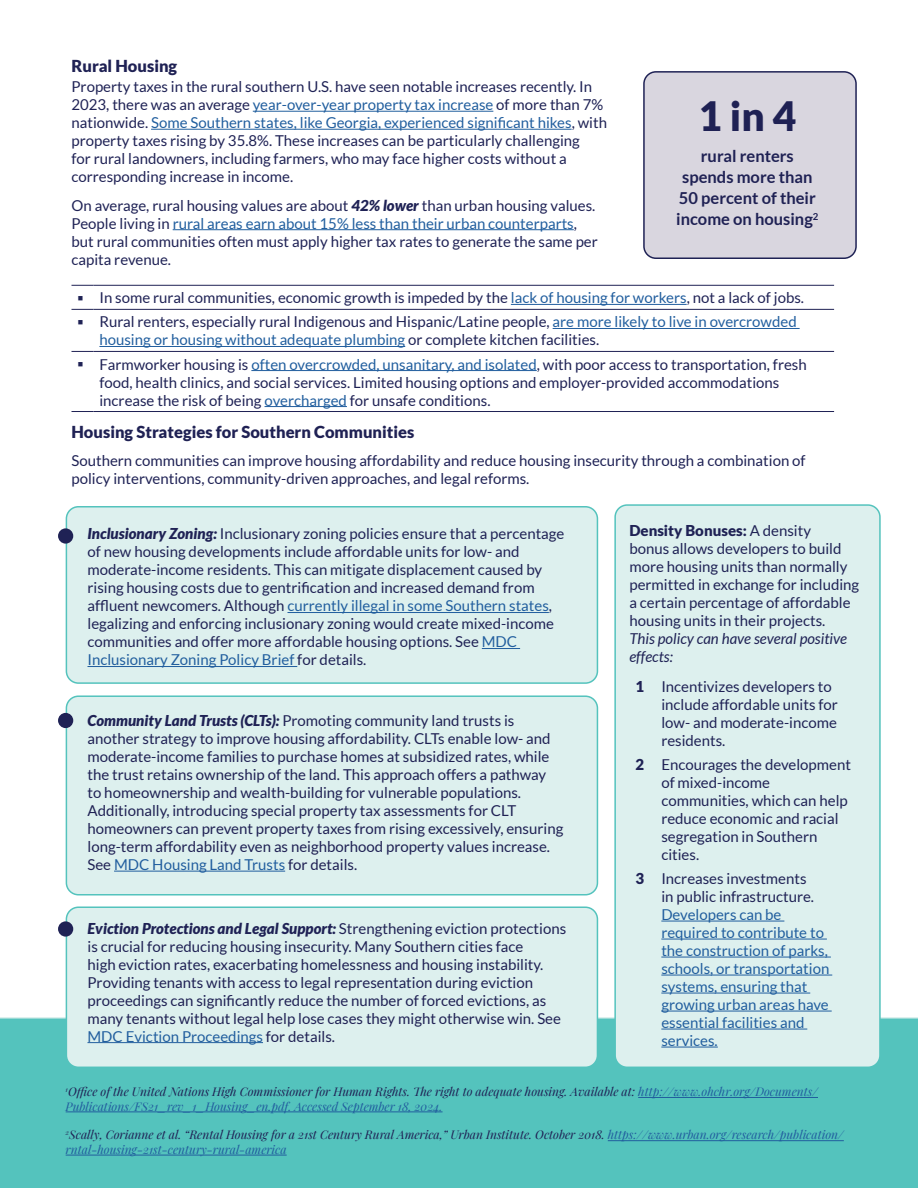
<style>
.page{position:relative;width:918px;height:1188px;background:#fff}
.page>*{position:absolute;margin:0;border:0;box-sizing:border-box;transform-origin:0 0}
.t1{font:900 40.5px "Lato";color:#1f2154}
.t2{font:700 16.5px/21px "Lato";color:#1f2154;text-align:center}
.t3{font:900 16.5px "Lato";color:#1f2154}
.t4{font:15px/18px "Lato";color:#1f2255}
.t5{font:15px/18px "Lato";color:#1f2154}
.t6{font:15px/18px "Lato";color:#215e9e}
.t7{font:italic 15px/18px "Lato";color:#1f2255}
.t8{font:italic 12px/14.4px "Playfair Display";color:#215e9e}
.t9{font:italic 12px/14.4px "Playfair Display";color:#1f2255}
.s1{color:#215e9e}
.s2{font-weight:900;font-style:italic}
.s3{font-family:"Minion Pro"}
.s4{font-weight:900;font-style:italic;color:#1f2255}
.s5{font-weight:900}
.s6{color:#1f2255}
</style>
<div class="page">
<div style="left:0;top:1017px;width:918px;height:171px;background:#54c3bd"></div>
<div style="left:615px;top:505px;width:265px;height:562px;background:#ddf0ee;border-radius:12px"></div>
<div style="left:614px;top:504px;width:267px;height:564px;border:2px solid #54c3bd;border-radius:12px"></div>
<div style="left:644px;top:72px;width:212px;height:186px;background:#d9d6df;border-radius:12px"></div>
<div style="left:643px;top:71px;width:214px;height:188px;border:2px solid #1f2255;border-radius:12px"></div>
<div style="left:66px;top:507px;width:531px;height:176px;background:#ddf0ee;border-radius:12px"></div>
<div style="left:66px;top:506px;width:532px;height:178px;border:2px solid #54c3bd;border-radius:12px"></div>
<div style="left:66px;top:696px;width:531px;height:199px;background:#ddf0ee;border-radius:12px"></div>
<div style="left:66px;top:695px;width:532px;height:201px;border:2px solid #54c3bd;border-radius:12px"></div>
<div style="left:66px;top:907px;width:531px;height:160px;background:#ddf0ee;border-radius:12px"></div>
<div style="left:66px;top:906px;width:532px;height:162px;border:2px solid #54c3bd;border-radius:12px"></div>
<hr style="left:253px;top:111px;width:240px;height:1px;background:#215e9e">
<hr style="left:151px;top:129px;width:421px;height:1px;background:#215e9e">
<hr style="left:173px;top:229px;width:401px;height:1px;background:#215e9e">
<hr style="left:638px;top:1097px;width:180px;height:1px;background:#215e9e">
<hr style="left:66px;top:1112px;width:377px;height:1px;background:#215e9e">
<hr style="left:608px;top:1140px;width:236px;height:1px;background:#215e9e">
<hr style="left:66px;top:1155px;width:221px;height:1px;background:#215e9e">
<svg style="left:72px;top:285px;width:21px;height:1px"></svg>
<hr style="left:93px;top:285px;width:741px;height:1px;background:#1f2154">
<svg style="left:72px;top:309px;width:21px;height:1px"></svg>
<hr style="left:93px;top:309px;width:741px;height:1px;background:#1f2154">
<svg style="left:72px;top:351px;width:21px;height:1px"></svg>
<hr style="left:93px;top:351px;width:741px;height:1px;background:#1f2154">
<svg style="left:72px;top:411px;width:21px;height:1px"></svg>
<hr style="left:93px;top:411px;width:741px;height:1px;background:#1f2154">
<hr style="left:511px;top:304px;width:176px;height:1px;background:#215e9e">
<hr style="left:553px;top:328px;width:247px;height:1px;background:#215e9e">
<hr style="left:99px;top:346px;width:306px;height:1px;background:#215e9e">
<hr style="left:251px;top:370px;width:286px;height:1px;background:#215e9e">
<hr style="left:265px;top:406px;width:82px;height:1px;background:#215e9e">
<hr style="left:287px;top:612px;width:262px;height:1px;background:#215e9e">
<hr style="left:482px;top:648px;width:38px;height:1px;background:#215e9e">
<hr style="left:87px;top:666px;width:210px;height:1px;background:#215e9e">
<hr style="left:114px;top:871px;width:171px;height:1px;background:#215e9e">
<hr style="left:87px;top:1042px;width:176px;height:1px;background:#215e9e">
<hr style="left:661px;top:921px;width:123px;height:1px;background:#215e9e">
<hr style="left:661px;top:939px;width:166px;height:1px;background:#215e9e">
<hr style="left:661px;top:957px;width:170px;height:1px;background:#215e9e">
<hr style="left:661px;top:975px;width:171px;height:1px;background:#215e9e">
<hr style="left:661px;top:993px;width:149px;height:1px;background:#215e9e">
<hr style="left:661px;top:1011px;width:171px;height:1px;background:#215e9e">
<hr style="left:661px;top:1029px;width:146px;height:1px;background:#215e9e">
<hr style="left:661px;top:1047px;width:57px;height:1px;background:#215e9e">
<div style="left:58px;top:528px;width:15px;height:16px;background:#1f2255;border-radius:50%"></div>
<div style="left:58px;top:713px;width:15px;height:15px;background:#1f2255;border-radius:50%"></div>
<div style="left:58px;top:921px;width:15px;height:16px;background:#1f2255;border-radius:50%"></div>
<p class="t3" style="left:72px;top:57px;width:107px">Rural Housing</p>
<p class="t4" style="left:72px;top:78px;width:537px">Property taxes in the rural southern U.S. have seen notable increases recently. In 2023, there was an average <span class="s1">year-over-year property tax increase</span> of more than 7% nationwide. <span class="s1">Some Southern states, like Georgia, experienced significant hikes</span>, with property taxes rising by 35.8%. These increases can be particularly challenging<br>for rural landowners, including farmers, who may face higher costs without a corresponding increase in income.</p>
<p class="t4" style="left:72px;top:196px;width:528px">On average, rural housing values are about <span class="s2">42% lower</span> than urban housing values.<br>People living in <span class="s1">rural areas earn about 15% less than their urban counterparts</span>, but rural communities often must apply higher tax rates to generate the same per capita revenue.</p>
<h1 class="t1" style="left:699px;top:93px;width:99px">1 in 4</h1>
<p class="t2" style="left:676px;top:145px;width:144px">rural renters spends more than<br>50 percent of their income on housing<sup>2</sup></p>
<p class="t4" style="left:78px;top:289px;width:728px"><span class="s3">■</span> In some rural communities, economic growth is impeded by the <span class="s1">lack of housing for workers</span>, not a lack of jobs.</p>
<p class="t4" style="left:99px;top:313px;width:699px;text-indent:-22px"><span class="s3">■</span> Rural renters, especially rural Indigenous and Hispanic/Latine people, <span class="s1">are more likely to live in overcrowded housing or housing without adequate plumbing</span> or complete kitchen facilities.</p>
<p class="t4" style="left:99px;top:355px;width:709px;text-indent:-22px"><span class="s3">■</span> Farmworker housing is <span class="s1">often overcrowded, unsanitary, and isolated</span>, with poor access to transportation, fresh food, health clinics, and social services. Limited housing options and employer-provided accommodations increase the risk of being <span class="s1">overcharged</span> for unsafe conditions.</p>
<p class="t3" style="left:72px;top:423px;width:344px">Housing Strategies for Southern Communities</p>
<p class="t4" style="left:72px;top:452px;width:736px">Southern communities can improve housing affordability and reduce housing insecurity through a combination of policy interventions, community-driven approaches, and legal reforms.</p>
<p class="t4" style="left:87px;top:525px;width:478px"><span class="s2">Inclusionary Zoning:</span> Inclusionary zoning policies ensure that a percentage of new housing developments include affordable units for low- and moderate-income residents. This can mitigate displacement caused by rising housing costs due to gentrification and increased demand from affluent newcomers. Although <span class="s1">currently illegal in some Southern states</span>, legalizing and enforcing inclusionary zoning would create mixed-income communities and offer more affordable housing options. See <span class="s1">MDC Inclusionary Zoning Policy Brief</span> for details.</p>
<p class="t5" style="left:87px;top:712px;width:477px"><span class="s4">Community Land Trusts (CLTs):</span> Promoting community land trusts is another strategy to improve housing affordability. CLTs enable low- and moderate-income families to purchase homes at subsidized rates, while the trust retains ownership of the land. This approach offers a pathway to homeownership and wealth-building for vulnerable populations.<br>Additionally, introducing special property tax assessments for CLT homeowners can prevent property taxes from rising excessively, ensuring long-term affordability even as neighborhood property values increase.<br>See <span class="s1">MDC Housing Land Trusts</span> for details.</p>
<p class="t5" style="left:87px;top:919px;width:480px"><span class="s4">Eviction Protections and Legal Support:</span> Strengthening eviction protections is crucial for reducing housing insecurity. Many Southern cities face<br>high eviction rates, exacerbating homelessness and housing instability.<br>Providing tenants with access to legal representation during eviction proceedings can significantly reduce the number of forced evictions, as many tenants without legal help lose cases they might otherwise win. See <span class="s1">MDC Eviction Proceedings</span> for details.</p>
<p class="t4" style="left:629px;top:521px;width:231px"><span class="s5">Density Bonuses:</span> A density<br>bonus allows developers to build more housing units than normally permitted in exchange for including a certain percentage of affordable housing units in their projects.</p>
<p class="t7" style="left:629px;top:630px;width:219px">This policy can have several positive effects:</p>
<p class="t4" style="left:661px;top:677px;width:178px;text-indent:-26px"><span class="s5">1</span> Incentivizes developers to include affordable units for low- and moderate-income residents.</p>
<p class="t4" style="left:661px;top:755px;width:191px;text-indent:-26px"><span class="s5">2</span> Encourages the development of mixed-income communities, which can help reduce economic and racial segregation in Southern cities.</p>
<p class="t4" style="left:661px;top:869px;width:154px;text-indent:-26px"><span class="s5">3</span> Increases investments in public infrastructure.</p>
<p class="t6" style="left:661px;top:905px;width:170px">Developers can be required to contribute to the construction of parks, schools, or transportation systems, ensuring that growing urban areas have essential facilities and services.</p>
<p class="t8" style="left:66px;top:1084px;width:754px"><sup>1</sup><span class="s6">Office of the United Nations High Commissioner for Human Rights. The right to adequate housing. Available at:</span> http://www.ohchr.org/Documents/<br>Publications/FS21_rev_1_Housing_en.pdf. Accessed September 18, 2024.</p>
<p class="t9" style="left:66px;top:1127px;width:780px"><sup>2</sup>Scally, Corianne et al. “Rental Housing for a 21st Century Rural America,” Urban Institute. October 2018. <span class="s1">https://www.urban.org/research/publication/ rntal-housing-21st-century-rural-america</span></p>
</div>
